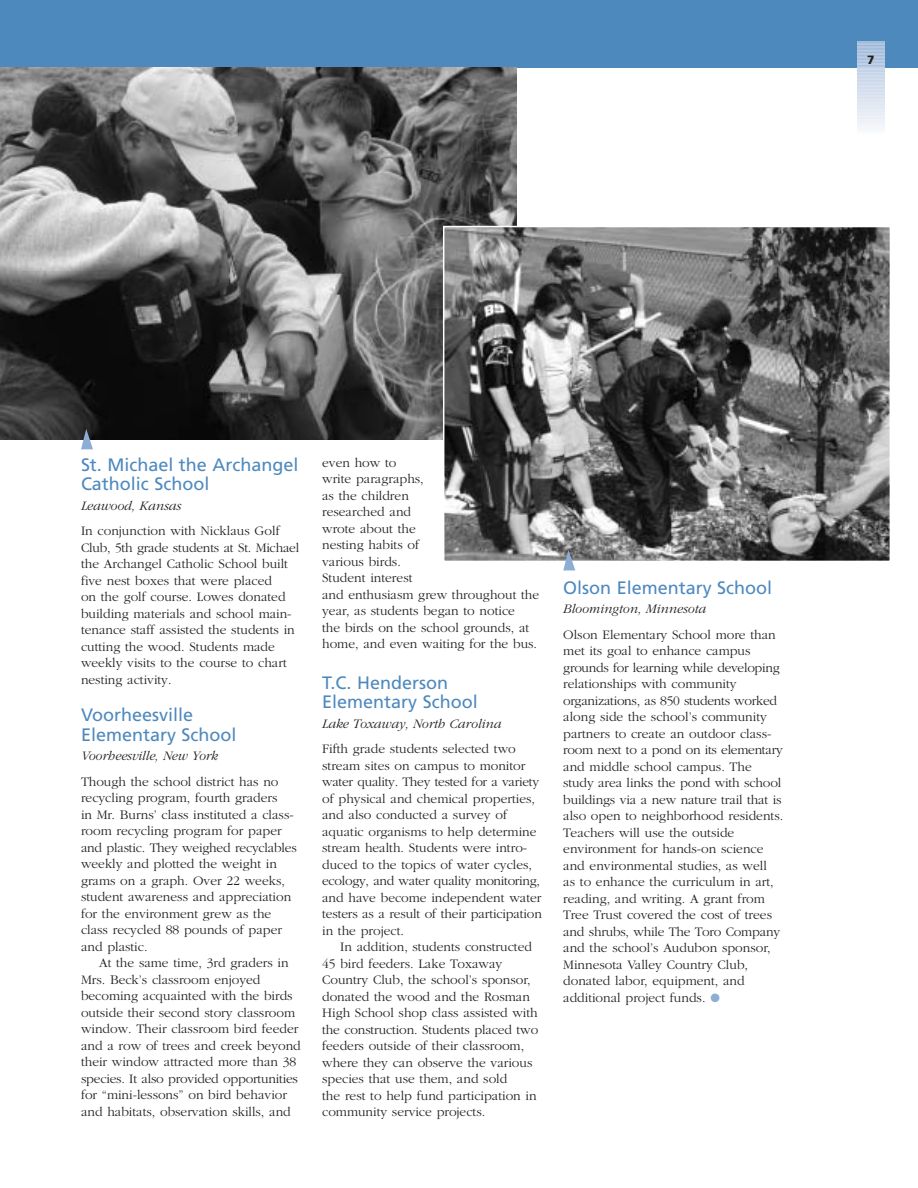
<style>
.page{position:relative;width:918px;height:1188px;background:#fff}
.page>*{position:absolute;margin:0;border:0;box-sizing:border-box;transform-origin:0 0}
.t1{font:18px/19.5px "Frutiger";color:#4e89be}
.t2{font:300 13.5px/16.5px "Garamond";color:#231f1f}
.t3{font:italic 300 13.5px "Garamond";color:#231f1f}
.t4{font:900 12px "Frutiger";color:#231f1f}
.s1{color:#8eadd4}
</style>
<div class="page">
<div style="left:0;top:0;width:918px;height:68px;background:#4e89be"></div>
<svg style="left:857px;top:41px;width:27px;height:88px;background:#cfdbec"></svg>
<img style="left:0;top:68px;width:516px;height:371px">
<img style="left:446px;top:229px;width:442px;height:330px">
<div style="left:443px;top:226px;width:448px;height:336px;border:2px solid #fff"></div>
<svg style="left:81px;top:429px;width:12px;height:20px"></svg>
<svg style="left:563px;top:550px;width:12px;height:20px"></svg>
<p class="t4" style="left:867px;top:55px;width:9px">7</p>
<h1 class="t1" style="left:81px;top:456px;width:219px">St. Michael the Archangel<br>Catholic School</h1>
<p class="t3" style="left:81px;top:500px;width:102px">Leawood, Kansas</p>
<p class="t2" style="left:81px;top:524px;width:220px">In conjunction with Nicklaus Golf Club, 5th grade students at St. Michael the Archangel Catholic School built five nest boxes that were placed<br>on the golf course. Lowes donated building materials and school main&shy;tenance staff assisted the students in cutting the wood. Students made weekly visits to the course to chart nesting activity.</p>
<h1 class="t1" style="left:81px;top:707px;width:157px">Voorheesville<br>Elementary School</h1>
<p class="t3" style="left:81px;top:751px;width:138px">Voorheesville, New York</p>
<p class="t2" style="left:81px;top:774px;width:217px">Though the school district has no recycling program, fourth graders<br>in Mr. Burns’ class instituted a class&shy;room recycling program for paper and plastic. They weighed recyclables weekly and plotted the weight in grams on a graph. Over 22 weeks, student awareness and appreciation for the environment grew as the class recycled 88 pounds of paper and plastic.</p>
<p class="t2" style="left:81px;top:956px;width:221px;text-indent:18px">At the same time, 3rd graders in Mrs. Beck’s classroom enjoyed becoming acquainted with the birds outside their second story classroom window. Their classroom bird feeder and a row of trees and creek beyond their window attracted more than 38 species. It also provided opportunities for “mini-lessons” on bird behavior and habitats, observation skills, and</p>
<p class="t2" style="left:322px;top:455px;width:219px">even how to<br>write paragraphs,<br>as the children<br>researched and<br>wrote about the<br>nesting habits of<br>various birds.<br>Student interest<br>and enthusiasm grew throughout the year, as students began to notice<br>the birds on the school grounds, at home, and even waiting for the bus.</p>
<h1 class="t1" style="left:322px;top:674px;width:157px">T.C. Henderson<br>Elementary School</h1>
<p class="t3" style="left:322px;top:718px;width:181px">Lake Toxaway, North Carolina</p>
<p class="t2" style="left:322px;top:742px;width:221px">Fifth grade students selected two stream sites on campus to monitor water quality. They tested for a variety of physical and chemical properties, and also conducted a survey of aquatic organisms to help determine stream health. Students were intro&shy;duced to the topics of water cycles, ecology, and water quality monitoring, and have become independent water testers as a result of their participation in the project.</p>
<p class="t2" style="left:322px;top:940px;width:218px;text-indent:18px">In addition, students constructed 45 bird feeders. Lake Toxaway Country Club, the school’s sponsor, donated the wood and the Rosman High School shop class assisted with the construction. Students placed two feeders outside of their classroom, where they can observe the various species that use them, and sold<br>the rest to help fund participation in community service projects.</p>
<h1 class="t1" style="left:563px;top:579px;width:211px">Olson Elementary School</h1>
<p class="t3" style="left:563px;top:604px;width:144px">Bloomington, Minnesota</p>
<p class="t2" style="left:563px;top:627px;width:222px">Olson Elementary School more than met its goal to enhance campus grounds for learning while developing relationships with community organizations, as 850 students worked along side the school’s community partners to create an outdoor class&shy;room next to a pond on its elementary and middle school campus. The study area links the pond with school buildings via a new nature trail that is also open to neighborhood residents.<br>Teachers will use the outside environment for hands-on science and environmental studies, as well<br>as to enhance the curriculum in art, reading, and writing. A grant from Tree Trust covered the cost of trees and shrubs, while The Toro Company and the school’s Audubon sponsor, Minnesota Valley Country Club, donated labor, equipment, and additional project funds. <span class="s1">●</span></p>
</div>
